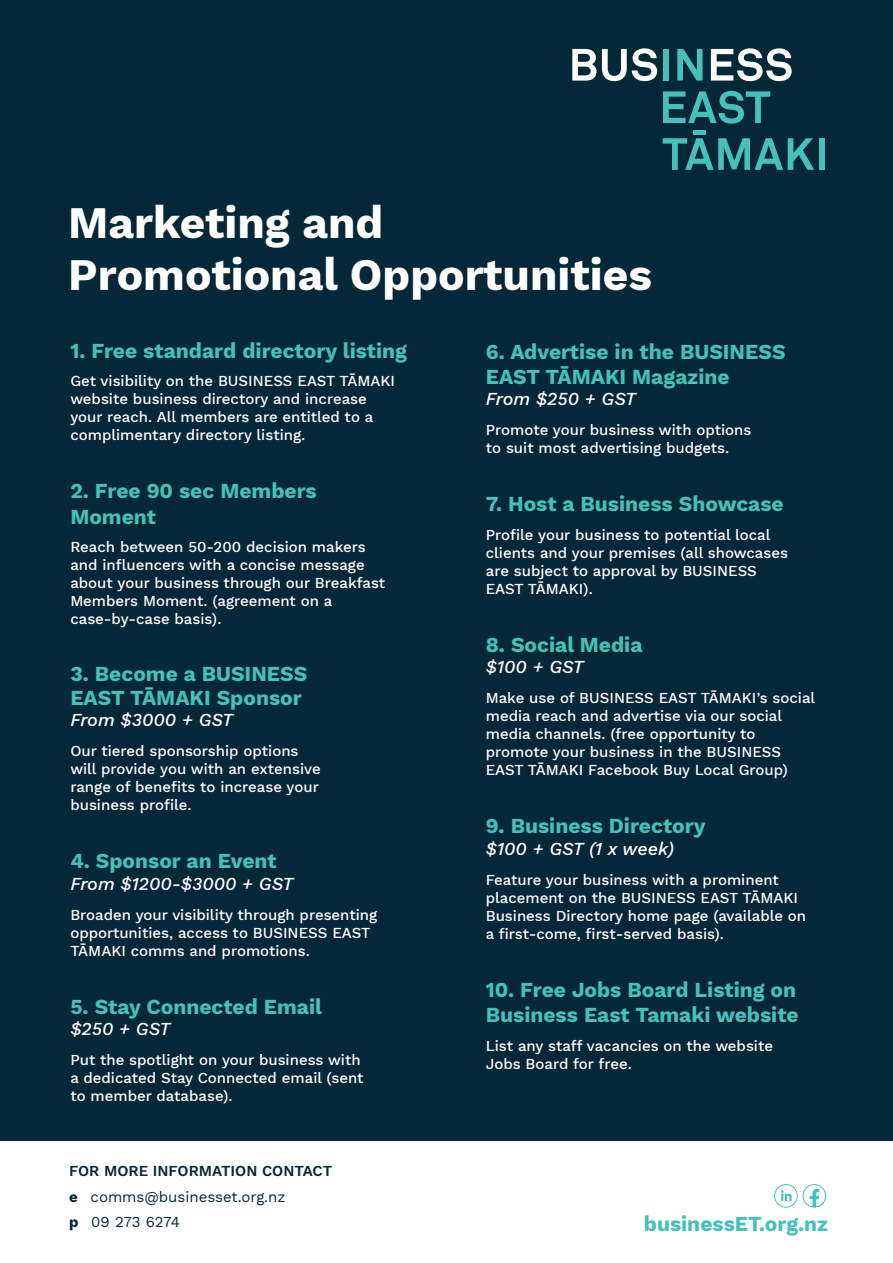
<style>
.page{position:relative;width:893px;height:1263px;background:#fff}
.page>*{position:absolute;margin:0;border:0;box-sizing:border-box;transform-origin:0 0}
.t1{font:700 44.4px/52.5px "Work Sans";color:#fff}
.t2{font:700 21px/25.2px "Work Sans";color:#45c0ba}
.t3{font:italic 500 18px "Work Sans";color:#fff}
.t4{font:500 15px/18px "Work Sans";color:#fff}
.t5{font:15px/25.5px "Work Sans";color:#052839}
.s1{font-weight:600}
.s2{font-weight:700}
</style>
<div class="page">
<div style="left:0;top:0;width:893px;height:1140px;background:#052839"></div>
<svg style="left:774px;top:1184px;width:52px;height:23px"></svg>
<svg style="left:663px;top:91px;width:107px;height:33px"></svg>
<svg style="left:572px;top:49px;width:24px;height:32px"></svg>
<svg style="left:602px;top:48px;width:55px;height:33px"></svg>
<div style="left:663px;top:49px;width:6px;height:32px;background:#45c0ba"></div>
<svg style="left:677px;top:49px;width:26px;height:32px"></svg>
<svg style="left:711px;top:48px;width:81px;height:33px"></svg>
<svg style="left:663px;top:138px;width:151px;height:32px"></svg>
<div style="left:819px;top:138px;width:6px;height:32px;background:#45c0ba"></div>
<div style="left:693px;top:130px;width:13px;height:5px;background:#45c0ba"></div>
<h1 class="t1" style="left:68px;top:194px;width:585px">Marketing and<br>Promotional Opportunities</h1>
<h2 class="t2" style="left:70px;top:337px;width:338px">1. Free standard directory listing</h2>
<p class="t4" style="left:70px;top:371px;width:326px">Get visibility on the BUSINESS EAST TĀMAKI website business directory and increase your reach. All members are entitled to a complimentary directory listing.</p>
<h2 class="t2" style="left:70px;top:478px;width:248px">2. Free 90 sec Members<br>Moment</h2>
<p class="t4" style="left:70px;top:537px;width:316px">Reach between 50-200 decision makers and influencers with a concise message about your business through our Breakfast Members Moment. (agreement on a case-by-case basis).</p>
<h2 class="t2" style="left:70px;top:661px;width:238px;line-height:24px">3. Become a BUSINESS<br>EAST TĀMAKI Sponsor</h2>
<p class="t3" style="left:70px;top:707px;width:164px">From $3000 + GST</p>
<p class="t4" style="left:70px;top:742px;width:252px">Our tiered sponsorship options will provide you with an extensive range of benefits to increase your business profile.</p>
<h2 class="t2" style="left:70px;top:848px;width:208px">4. Sponsor an Event</h2>
<p class="t3" style="left:70px;top:870px;width:225px">From $1200-$3000 + GST</p>
<p class="t4" style="left:70px;top:905px;width:308px">Broaden your visibility through presenting opportunities, access to BUSINESS EAST<br>TĀMAKI comms and promotions.</p>
<h2 class="t2" style="left:70px;top:993px;width:253px">5. Stay Connected Email</h2>
<p class="t3" style="left:70px;top:1016px;width:102px">$250 + GST</p>
<p class="t4" style="left:70px;top:1051px;width:295px">Put the spotlight on your business with a dedicated Stay Connected email (sent to member database).</p>
<p class="t5" style="left:69px;top:1158px;width:265px"><span class="s1">FOR MORE INFORMATION CONTACT </span><span class="s2">e</span> comms@businesset.org.nz<br><span class="s2">p</span> 09 273 6274</p>
<h2 class="t2" style="left:486px;top:338px;width:301px">6. Advertise in the BUSINESS<br>EAST TĀMAKI Magazine</h2>
<p class="t3" style="left:486px;top:386px;width:152px">From $250 + GST</p>
<p class="t4" style="left:486px;top:421px;width:267px">Promote your business with options to suit most advertising budgets.</p>
<h2 class="t2" style="left:486px;top:491px;width:299px">7. Host a Business Showcase</h2>
<p class="t4" style="left:486px;top:525px;width:304px">Profile your business to potential local clients and your premises (all showcases are subject to approval by BUSINESS EAST TĀMAKI).</p>
<h2 class="t2" style="left:486px;top:631px;width:158px">8. Social Media</h2>
<p class="t3" style="left:486px;top:654px;width:100px">$100 + GST</p>
<p class="t4" style="left:486px;top:689px;width:331px">Make use of BUSINESS EAST TĀMAKI’s social media reach and advertise via our social media channels. (free opportunity to promote your business in the BUSINESS EAST TĀMAKI Facebook Buy Local Group)</p>
<h2 class="t2" style="left:486px;top:813px;width:221px">9. Business Directory</h2>
<p class="t3" style="left:486px;top:835px;width:190px">$100 + GST (1 x week)</p>
<p class="t4" style="left:486px;top:870px;width:322px">Feature your business with a prominent placement on the BUSINESS EAST TĀMAKI Business Directory home page (available on a first-come, first-served basis).</p>
<h2 class="t2" style="left:486px;top:976px;width:314px">10. Free Jobs Board Listing on<br>Business East Tamaki website</h2>
<p class="t4" style="left:486px;top:1036px;width:289px">List any staff vacancies on the website<br>Jobs Board for free.</p>
<h2 class="t2" style="left:644px;top:1210px;width:186px">businessET.org.nz</h2>
</div>
